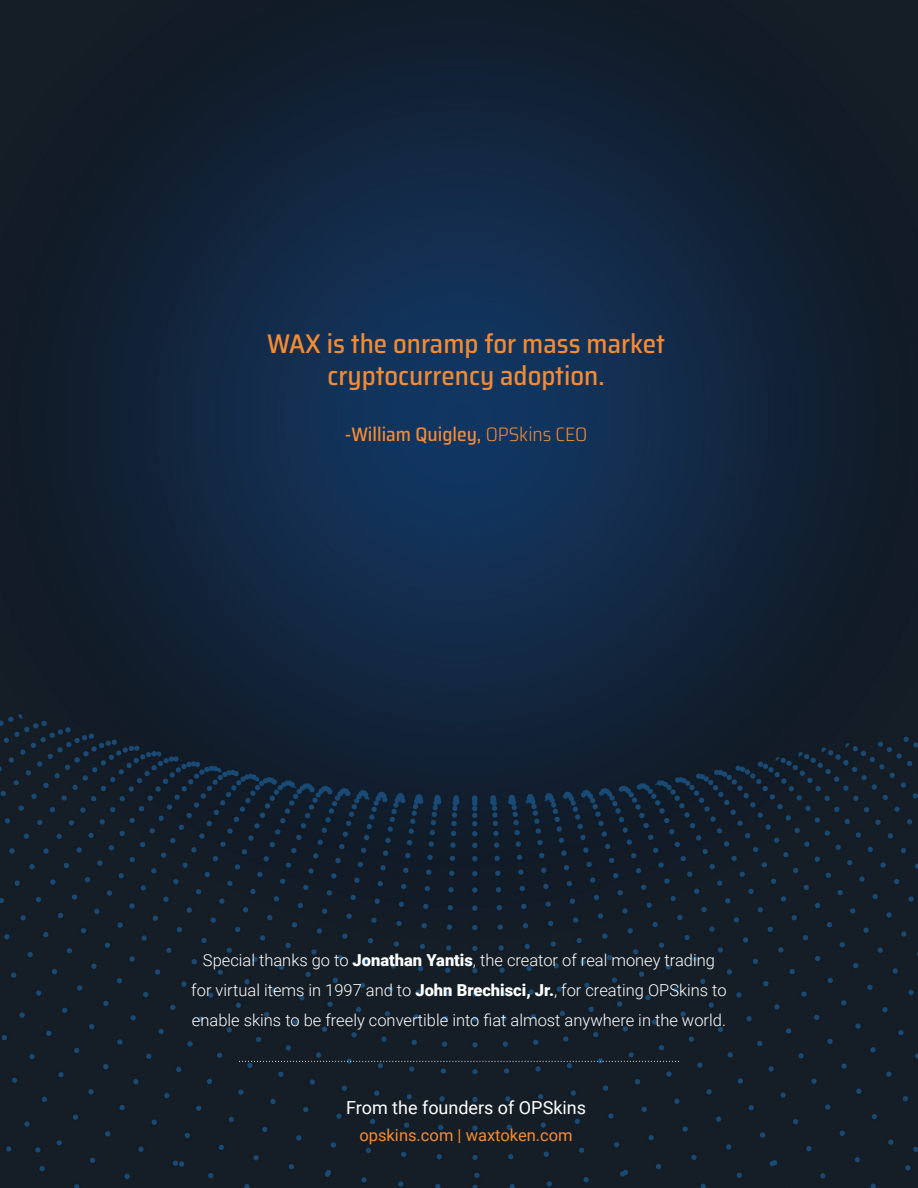
<style>
.page{position:relative;width:918px;height:1188px;background:#fff}
.page>*{position:absolute;margin:0;border:0;box-sizing:border-box;transform-origin:0 0}
.t1{font:500 semi-condensed 27px/32.4px "Saira";color:#f58b34;text-align:center}
.t2{font:500 semi-condensed 19.5px "Saira";color:#f58b34}
.t3{font:18px "Roboto";color:#fff}
.t4{font:300 16.5px/30px "Roboto";color:#fff;text-align:center}
.t5{font:16.5px "Roboto";color:#f58b34}
.s1{font-weight:300}
.s2{font-weight:900}
</style>
<div class="page">
<img style="left:0;top:0;width:918px;height:1188px">
<svg style="left:240px;top:1061px;width:439px;height:1px"></svg>
<h1 class="t1" style="left:267px;top:329px;width:400px">WAX is the onramp for mass market cryptocurrency adoption.</h1>
<p class="t2" style="left:345px;top:427px;width:244px">-William Quigley, <span class="s1">OPSkins CEO</span></p>
<p class="t4" style="left:191px;top:947px;width:537px">Special thanks go to <span class="s2">Jonathan Yantis</span>, the creator of real money trading for virtual items in 1997 and to <span class="s2">John Brechisci, Jr.</span>, for creating OPSkins to enable skins to be freely convertible into fiat almost anywhere in the world.</p>
<p class="t3" style="left:346px;top:1099px;width:241px">From the founders of OPSkins</p>
<p class="t5" style="left:359px;top:1128px;width:215px">opskins.com | waxtoken.com</p>
</div>
